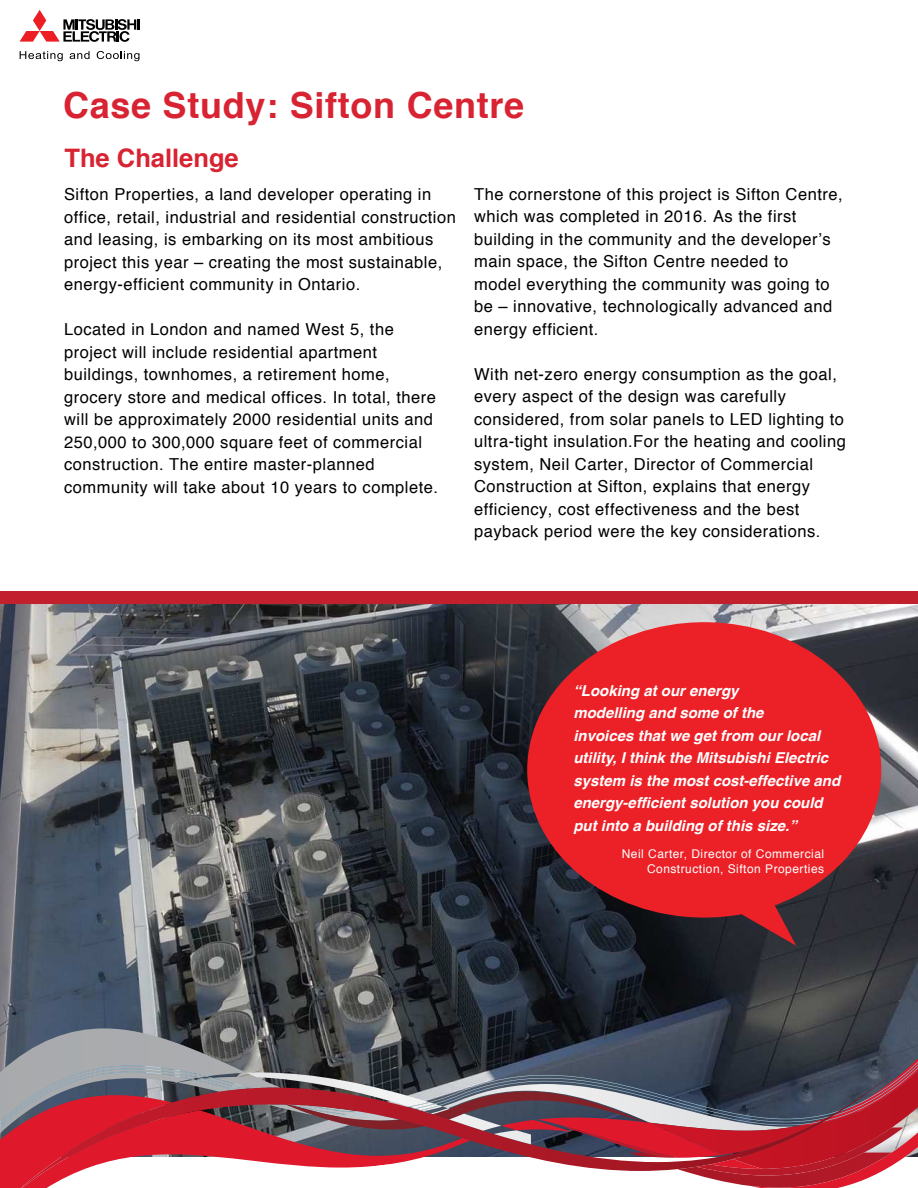
<style>
.page{position:relative;width:918px;height:1188px;background:#fff}
.page>*{position:absolute;margin:0;border:0;box-sizing:border-box;transform-origin:0 0}
.t1{font:700 36px "Helvetica";letter-spacing:.02em;color:#d82332}
.t2{font:700 25.5px "Helvetica";color:#d82332}
.t3{font:16.5px/22.5px "Helvetica";letter-spacing:.03em;color:#000}
.t4{font:italic 700 15px/22.5px "Helvetica";color:#fff}
.t5{font:12px/15px "Helvetica";letter-spacing:.04em;color:#fff;text-align:right}
</style>
<div class="page">
<img style="left:0;top:604px;width:918px;height:441px">
<div style="left:0;top:591px;width:918px;height:13px;background:#c2202c"></div>
<svg style="left:527px;top:622px;width:354px;height:324px;background:#ba282f"></svg>
<svg style="left:20px;top:10px;width:119px;height:32px"></svg>
<svg style="left:20px;top:51px;width:43px;height:10px"></svg>
<svg style="left:70px;top:51px;width:20px;height:8px"></svg>
<svg style="left:97px;top:51px;width:43px;height:10px"></svg>
<svg style="left:0;top:1028px;width:794px;height:17px;background:#494f56"></svg>
<svg style="left:0;top:1045px;width:918px;height:143px;background:#70434d"></svg>
<svg style="left:0;top:1048px;width:918px;height:3px;background:#4c5159"></svg>
<svg style="left:0;top:1054px;width:21px;height:89px;background:#9e8990"></svg>
<svg style="left:21px;top:1051px;width:897px;height:137px;background:#8d5a65"></svg>
<svg style="left:170px;top:1071px;width:748px;height:117px"></svg>
<h1 class="t1" style="left:63px;top:76px;width:463px">Case Study: Sifton Centre</h1>
<h2 class="t2" style="left:64px;top:137px;width:176px">The Challenge</h2>
<p class="t3" style="left:64px;top:184px;width:393px">Sifton Properties, a land developer operating in office, retail, industrial and residential construction and leasing, is embarking on its most ambitious project this year – creating the most sustainable, energy-efficient community in Ontario.</p>
<p class="t3" style="left:64px;top:319px;width:375px">Located in London and named West 5, the project will include residential apartment buildings, townhomes, a retirement home, grocery store and medical offices. In total, there will be approximately 2000 residential units and 250,000 to 300,000 square feet of commercial construction. The entire master-planned community will take about 10 years to complete.</p>
<p class="t3" style="left:474px;top:183px;width:370px">The cornerstone of this project is Sifton Centre, which was completed in 2016. As the first building in the community and the developer’s main space, the Sifton Centre needed to<br>model everything the community was going to be – innovative, technologically advanced and energy efficient.</p>
<p class="t3" style="left:474px;top:363px;width:373px">With net-zero energy consumption as the goal, every aspect of the design was carefully considered, from solar panels to LED lighting to ultra-tight insulation.For the heating and cooling system, Neil Carter, Director of Commercial Construction at Sifton, explains that energy efficiency, cost effectiveness and the best payback period were the key considerations.</p>
<p class="t4" style="left:573px;top:679px;width:268px">“Looking at our energy<br>modelling and some of the<br>invoices that we get from our local utility, I think the Mitsubishi Electric system is the most cost-effective and energy-efficient solution you could put into a building of this size.”</p>
<p class="t5" style="left:622px;top:847px;width:204px">Neil Carter, Director of Commercial<br>Construction, Sifton Properties</p>
</div>
